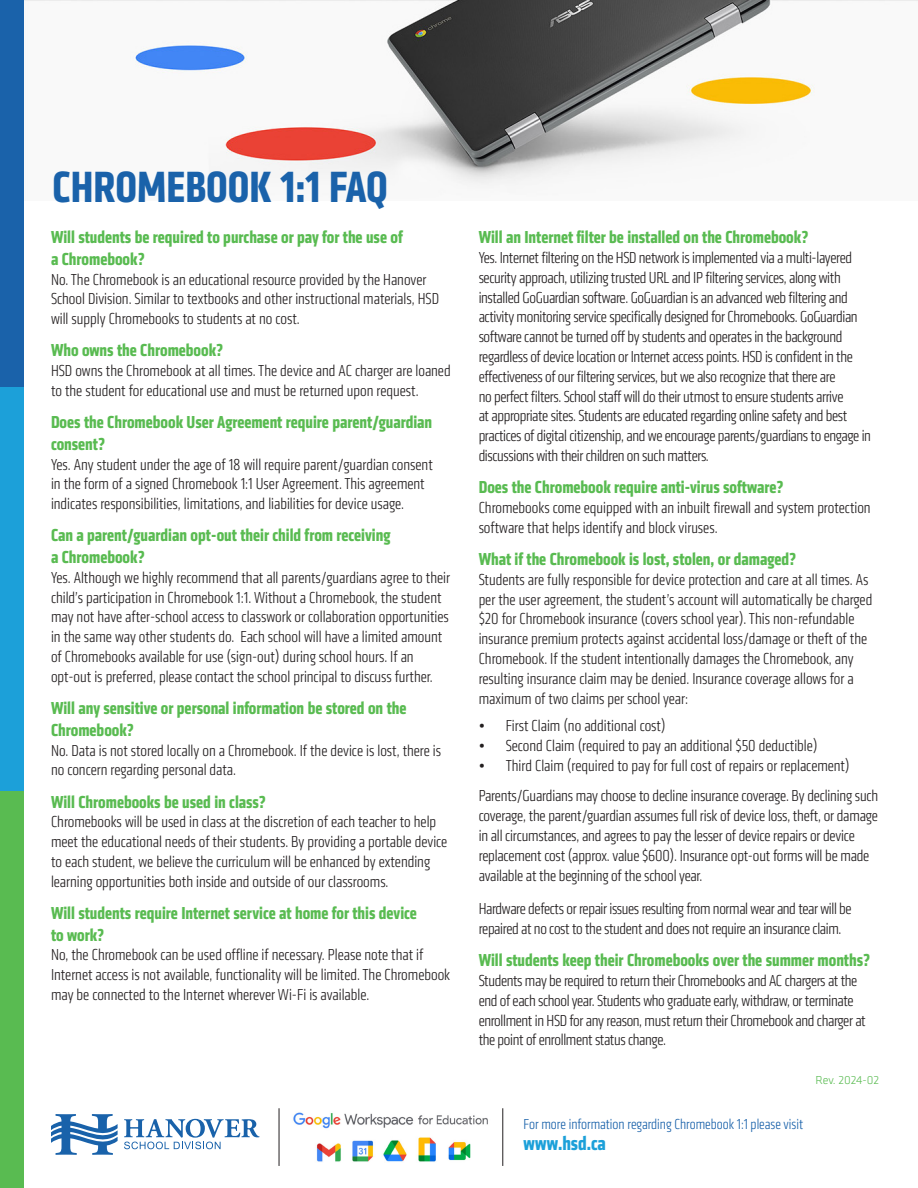
<style>
.page{position:relative;width:918px;height:1188px;background:#fff}
.page>*{position:absolute;margin:0;border:0;box-sizing:border-box;transform-origin:0 0}
.Headers{font:700 condensed 45.45px "Klavika";color:#1a62aa}
.t1{font:700 condensed 20.25px "Klavika";color:#1ca0d9}
.subhead{font:700 condensed 18px/21.6px "Klavika";color:#59bb51}
.body{font:300 condensed 16.5px/19.8px "Klavika";color:#231f20}
.subhead-2{font:300 condensed 16.5px/19.8px "Klavika";letter-spacing:-.02em;color:#231f20}
.body-2{font:300 condensed 16.5px/19.8px "Klavika";letter-spacing:-.02em;color:#231f20}
.subhead-3{font:300 condensed 16.5px "Klavika";color:#231f20}
.t2{font:300 condensed 15px "Klavika";color:#1a62aa}
.subhead-4{font:300 12px "Klavika";letter-spacing:-.005em;color:#59bb51}
</style>
<div class="page">
<svg style="left:51px;top:1114px;width:67px;height:41px"></svg>
<svg style="left:124px;top:1119px;width:136px;height:30px"></svg>
<hr style="left:279px;top:1108px;width:1px;height:58px;background:#231f20">
<hr style="left:503px;top:1108px;width:1px;height:58px;background:#231f20">
<div style="left:0;top:791px;width:24px;height:397px;background:#59bb51"></div>
<div style="left:0;top:387px;width:24px;height:404px;background:#1ca0d9"></div>
<img style="left:293px;top:1112px;width:195px;height:50px">
<img style="left:24px;top:0;width:894px;height:186px">
<div style="left:0;top:0;width:24px;height:387px;background:#1a62aa"></div>
<p class="Headers" style="left:52px;top:157px;width:337px">CHROMEBOOK 1:1 FAQ</p>
<p class="subhead" style="left:51px;top:226px;width:353px">Will students be required to purchase or pay for the use of a Chromebook?</p>
<p class="body" style="left:51px;top:270px;width:390px">No. The Chromebook is an educational resource provided by the Hanover<br>School Division. Similar to textbooks and other instructional materials, HSD will supply Chromebooks to students at no cost.</p>
<p class="subhead" style="left:51px;top:340px;width:174px">Who owns the Chromebook?</p>
<p class="body" style="left:51px;top:361px;width:401px">HSD owns the Chromebook at all times. The device and AC charger are loaned to the student for educational use and must be returned upon request.</p>
<p class="subhead" style="left:51px;top:411px;width:383px">Does the Chromebook User Agreement require parent/guardian consent?</p>
<p class="body" style="left:51px;top:455px;width:383px">Yes. Any student under the age of 18 will require parent/guardian consent in the form of a signed Chromebook 1:1 User Agreement. This agreement indicates responsibilities, limitations, and liabilities for device usage.</p>
<p class="subhead" style="left:51px;top:525px;width:341px">Can a parent/guardian opt-out their child from receiving a Chromebook?</p>
<p class="body" style="left:51px;top:568px;width:400px">Yes. Although we highly recommend that all parents/guardians agree to their child’s participation in Chromebook 1:1. Without a Chromebook, the student may not have after-school access to classwork or collaboration opportunities in the same way other students do. Each school will have a limited amount of Chromebooks available for use (sign-out) during school hours. If an opt-out is preferred, please contact the school principal to discuss further.</p>
<p class="subhead" style="left:51px;top:697px;width:357px">Will any sensitive or personal information be stored on the<br>Chromebook?</p>
<p class="body" style="left:51px;top:740px;width:392px">No. Data is not stored locally on a Chromebook. If the device is lost, there is no concern regarding personal data.</p>
<p class="subhead" style="left:51px;top:791px;width:216px">Will Chromebooks be used in class?</p>
<p class="body" style="left:51px;top:812px;width:398px">Chromebooks will be used in class at the discretion of each teacher to help meet the educational needs of their students. By providing a portable device to each student, we believe the curriculum will be enhanced by extending learning opportunities both inside and outside of our classrooms.</p>
<p class="subhead" style="left:51px;top:902px;width:368px">Will students require Internet service at home for this device to work?</p>
<p class="body" style="left:51px;top:945px;width:401px">No, the Chromebook can be used offline if necessary. Please note that if<br>Internet access is not available, functionality will be limited. The Chromebook may be connected to the Internet wherever Wi-Fi is available.</p>
<p class="subhead" style="left:479px;top:226px;width:331px">Will an Internet filter be installed on the Chromebook?</p>
<p class="subhead-2" style="left:479px;top:248px;width:394px">Yes. Internet filtering on the HSD network is implemented via a multi-layered security approach, utilizing trusted URL and IP filtering services, along with installed GoGuardian software. GoGuardian is an advanced web filtering and activity monitoring service specifically designed for Chromebooks. GoGuardian software cannot be turned off by students and operates in the background regardless of device location or Internet access points. HSD is confident in the effectiveness of our filtering services, but we also recognize that there are<br>no perfect filters. School staff will do their utmost to ensure students arrive<br>at appropriate sites. Students are educated regarding online safety and best practices of digital citizenship, and we encourage parents/guardians to engage in discussions with their children on such matters.</p>
<p class="subhead" style="left:479px;top:476px;width:306px">Does the Chromebook require anti-virus software?</p>
<p class="body" style="left:479px;top:498px;width:394px">Chromebooks come equipped with an inbuilt firewall and system protection software that helps identify and block viruses.</p>
<p class="subhead" style="left:479px;top:548px;width:319px">What if the Chromebook is lost, stolen, or damaged?</p>
<p class="body" style="left:479px;top:570px;width:395px">Students are fully responsible for device protection and care at all times. As per the user agreement, the student’s account will automatically be charged $20 for Chromebook insurance (covers school year). This non-refundable insurance premium protects against accidental loss/damage or theft of the Chromebook. If the student intentionally damages the Chromebook, any resulting insurance claim may be denied. Insurance coverage allows for a maximum of two claims per school year:</p>
<p class="subhead-3" style="left:479px;top:717px;width:189px">• First Claim (no additional cost)</p>
<p class="subhead-3" style="left:479px;top:737px;width:340px">• Second Claim (required to pay an additional $50 deductible)</p>
<p class="subhead-3" style="left:479px;top:756px;width:373px">• Third Claim (required to pay for full cost of repairs or replacement)</p>
<p class="body" style="left:479px;top:786px;width:401px">Parents/Guardians may choose to decline insurance coverage. By declining such coverage, the parent/guardian assumes full risk of device loss, theft, or damage in all circumstances, and agrees to pay the lesser of device repairs or device replacement cost (approx. value $600). Insurance opt-out forms will be made available at the beginning of the school year.</p>
<p class="body-2" style="left:479px;top:899px;width:375px">Hardware defects or repair issues resulting from normal wear and tear will be</p>
<p class="body-2" style="left:479px;top:919px;width:364px">repaired at no cost to the student and does not require an insurance claim.</p>
<p class="subhead" style="left:479px;top:950px;width:393px">Will students keep their Chromebooks over the summer months?</p>
<p class="body-2" style="left:479px;top:971px;width:389px">Students may be required to return their Chromebooks and AC chargers at the end of each school year. Students who graduate early, withdraw, or terminate enrollment in HSD for any reason, must return their Chromebook and charger at the point of enrollment status change.</p>
<p class="subhead-4" style="left:815px;top:1073px;width:66px">Rev. 2024-02</p>
<p class="t2" style="left:523px;top:1116px;width:281px">For more information regarding Chromebook 1:1 please visit</p>
<p class="t1" style="left:523px;top:1130px;width:84px">www.hsd.ca</p>
</div>
